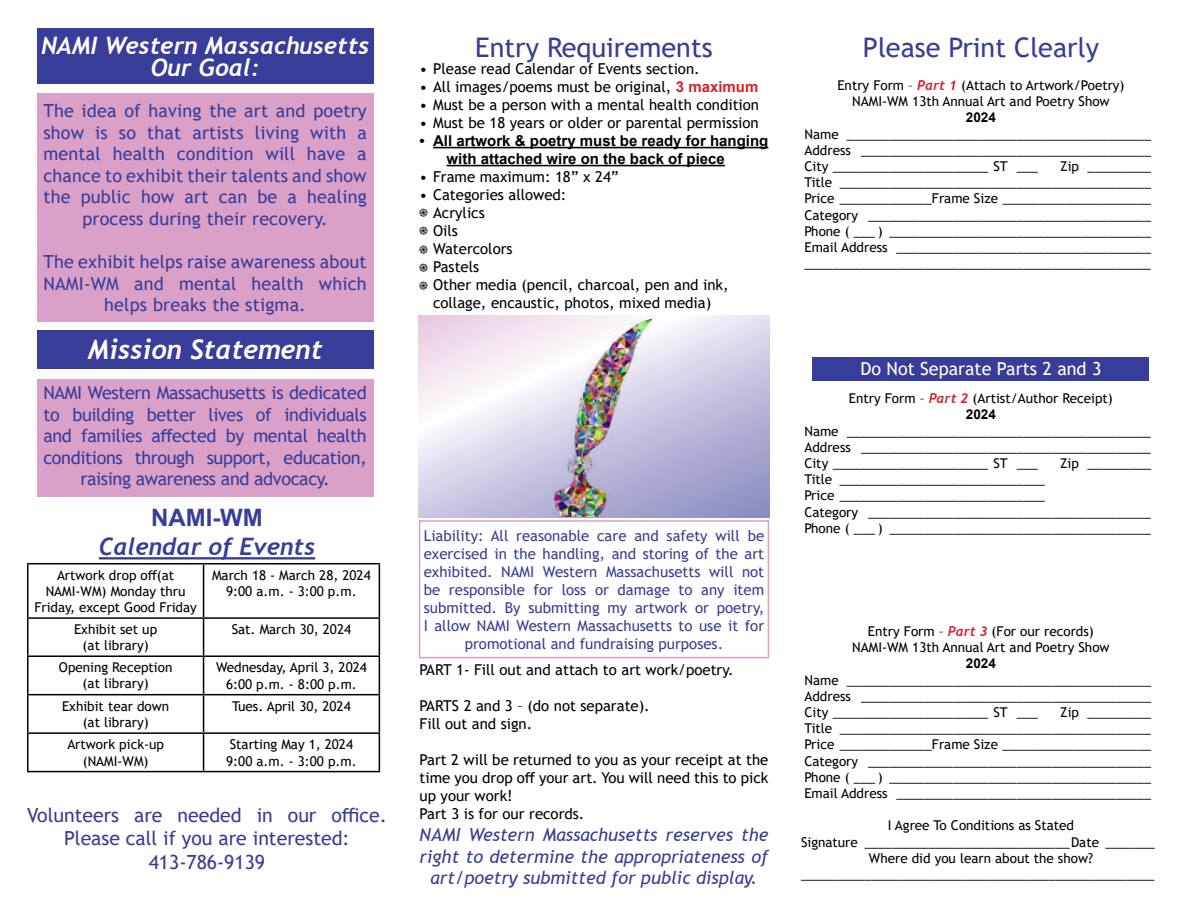
<style>
.page{position:relative;width:1188px;height:918px;background:#fff}
.page>*{position:absolute;margin:0;border:0;box-sizing:border-box;transform-origin:0 0}
.t1{font:27px "Trebuchet MS";color:#373d98}
.t2{font:italic 700 27px "Trebuchet";color:#fff}
.t3{font:italic 700 24px/22.5px "Trebuchet";color:#fff;text-align:center}
.t4{font:italic 700 24px "Trebuchet";color:#373d98}
.t5{font:700 24px "Arial";color:#373d98}
.t6{font:19.5px/23.4px "Trebuchet MS";color:#373d98;text-align:center}
.t7{font:18px/21.6px "Trebuchet MS";letter-spacing:.01em;color:#373d98;text-align:center}
.t8{font:18px/21.6px "Trebuchet MS";letter-spacing:-.02em;color:#373d98;text-align:center}
.t9{font:italic 18px/21.6px "Trebuchet MS";color:#373d98;text-align:center}
.t10{font:18px "Trebuchet MS";color:#fff}
.t11{font:15px/18px "Trebuchet MS";color:#000}
.t12{font:15px/18px "Trebuchet MS";color:#373d98;text-align:center}
.t13{font:700 15px/18px "Arial";color:#000}
.t14{font:13.5px/16.2px "Trebuchet MS";color:#000;text-align:center}
.t15{font:700 13.5px "Arial";color:#000}
.s1{font-family:"Trebuchet";font-weight:700;font-style:italic;color:#d2232a}
.s2{font-family:"Arial";font-weight:700;color:#d2232a}
.s3{font-size:9px}
</style>
<div class="page">
<svg style="left:419px;top:316px;width:350px;height:202px"></svg>
<div style="left:37px;top:93px;width:337px;height:229px;background:#dba0c8"></div>
<div style="left:37px;top:28px;width:337px;height:56px;background:#373d98"></div>
<div style="left:37px;top:330px;width:337px;height:39px;background:#373d98"></div>
<div style="left:37px;top:379px;width:337px;height:118px;background:#dba0c8"></div>
<hr style="left:433px;top:147px;width:335px;height:1px;background:#000">
<hr style="left:447px;top:165px;width:278px;height:1px;background:#000">
<div style="left:813px;top:357px;width:336px;height:23px;background:#373d98"></div>
<img style="left:553px;top:320px;width:99px;height:197px">
<div style="left:419px;top:520px;width:350px;height:138px;border:2px solid #dba0c8"></div>
<hr style="left:27px;top:563px;width:177px;height:1px;background:#000">
<hr style="left:27px;top:564px;width:1px;height:53px;background:#000">
<hr style="left:204px;top:563px;width:176px;height:1px;background:#000">
<hr style="left:203px;top:564px;width:1px;height:53px;background:#000">
<hr style="left:379px;top:564px;width:1px;height:53px;background:#000">
<hr style="left:27px;top:617px;width:177px;height:2px;background:#000">
<hr style="left:27px;top:619px;width:1px;height:36px;background:#000">
<hr style="left:204px;top:617px;width:176px;height:2px;background:#000">
<hr style="left:203px;top:619px;width:1px;height:36px;background:#000">
<hr style="left:379px;top:619px;width:1px;height:36px;background:#000">
<hr style="left:27px;top:655px;width:177px;height:2px;background:#000">
<hr style="left:27px;top:657px;width:1px;height:37px;background:#000">
<hr style="left:204px;top:655px;width:176px;height:2px;background:#000">
<hr style="left:203px;top:657px;width:1px;height:37px;background:#000">
<hr style="left:379px;top:657px;width:1px;height:37px;background:#000">
<hr style="left:27px;top:694px;width:177px;height:1px;background:#000">
<hr style="left:27px;top:695px;width:1px;height:37px;background:#000">
<hr style="left:204px;top:694px;width:176px;height:1px;background:#000">
<hr style="left:203px;top:695px;width:1px;height:37px;background:#000">
<hr style="left:379px;top:695px;width:1px;height:37px;background:#000">
<hr style="left:27px;top:732px;width:177px;height:2px;background:#000">
<hr style="left:27px;top:734px;width:1px;height:37px;background:#000">
<hr style="left:204px;top:732px;width:176px;height:2px;background:#000">
<hr style="left:203px;top:734px;width:1px;height:37px;background:#000">
<hr style="left:379px;top:734px;width:1px;height:37px;background:#000">
<hr style="left:27px;top:771px;width:177px;height:1px;background:#000">
<hr style="left:204px;top:771px;width:176px;height:1px;background:#000">
<hr style="left:99px;top:557px;width:216px;height:3px;background:#373d98">
<h2 class="t3" style="left:41px;top:34px;width:330px">NAMI Western Massachusetts<br>Our Goal:</h2>
<h3 class="t7" style="left:43px;top:100px;width:325px">The idea of having the art and poetry show is so that artists living with a mental health condition will have a chance to exhibit their talents and show the public how art can be a healing process during their recovery.</h3>
<h3 class="t7" style="left:43px;top:251px;width:325px">The exhibit helps raise awareness about<br>NAMI-WM and mental health which helps breaks the stigma.</h3>
<h1 class="t2" style="left:88px;top:333px;width:236px">Mission Statement</h1>
<h3 class="t8" style="left:43px;top:382px;width:325px">NAMI Western Massachusetts is dedicated to building better lives of individuals and families affected by mental health conditions through support, education, raising awareness and advocacy.</h3>
<h2 class="t5" style="left:151px;top:501px;width:113px">NAMI-WM</h2>
<h2 class="t4" style="left:99px;top:531px;width:218px">Calendar of Events</h2>
<p class="t14" style="left:34px;top:567px;width:164px">Artwork drop off(at<br>NAMI-WM) Monday thru<br>Friday, except Good Friday</p>
<p class="t14" style="left:212px;top:567px;width:160px">March 18 - March 28, 2024<br>9:00 a.m. - 3:00 p.m.</p>
<p class="t14" style="left:74px;top:621px;width:85px">Exhibit set up (at library)</p>
<p class="t14" style="left:232px;top:621px;width:121px">Sat. March 30, 2024</p>
<p class="t14" style="left:59px;top:659px;width:115px">Opening Reception (at library)</p>
<p class="t14" style="left:216px;top:659px;width:152px">Wednesday, April 3, 2024<br>6:00 p.m. - 8:00 p.m.</p>
<p class="t14" style="left:62px;top:698px;width:109px">Exhibit tear down (at library)</p>
<p class="t14" style="left:232px;top:698px;width:120px">Tues. April 30, 2024</p>
<p class="t14" style="left:67px;top:736px;width:98px">Artwork pick-up (NAMI-WM)</p>
<p class="t14" style="left:226px;top:736px;width:132px;text-align:left">Starting May 1, 2024<br>9:00 a.m. - 3:00 p.m.</p>
<h3 class="t6" style="left:27px;top:803px;width:361px">Volunteers are needed in our office.<br>Please call if you are interested:<br>413-786-9139</h3>
<h1 class="t1" style="left:475px;top:30px;width:239px">Entry Requirements</h1>
<h1 class="t1" style="left:863px;top:30px;width:238px">Please Print Clearly</h1>
<p class="t14" style="left:837px;top:77px;width:289px">Entry Form – <span class="s1">Part 1</span> (Attach to Artwork/Poetry)<br>NAMI-WM 13th Annual Art and Poetry Show</p>
<p class="t15" style="left:966px;top:108px;width:32px">2024</p>
<p class="t14" style="left:804px;top:126px;width:348px;text-align:justify">Name ___________________________________________ Address _________________________________________ City ______________________ ST ___</p>
<p class="t11" style="left:420px;top:60px;width:282px">• Please read Calendar of Events section.</p>
<p class="t11" style="left:420px;top:78px;width:340px">• All images/poems must be original, <span class="s2">3 maximum</span></p>
<p class="t11" style="left:420px;top:96px;width:341px">• Must be a person with a mental health condition</p>
<p class="t11" style="left:420px;top:114px;width:341px">• Must be 18 years or older or parental permission</p>
<p class="t13" style="left:447px;top:132px;width:323px;text-indent:-27px">• All artwork &amp; poetry must be ready for hanging with attached wire on the back of piece</p>
<p class="t11" style="left:420px;top:168px;width:201px">• Frame maximum: 18” x 24”</p>
<p class="t11" style="left:420px;top:186px;width:148px">• Categories allowed:</p>
<p class="t11" style="left:420px;top:204px;width:67px"><sup>֎</sup> Acrylics</p>
<p class="t11" style="left:420px;top:222px;width:40px"><sup>֎</sup> Oils</p>
<p class="t11" style="left:420px;top:240px;width:95px"><span class="s3">֎</span> Watercolors</p>
<p class="t11" style="left:420px;top:258px;width:61px"><span class="s3">֎</span> Pastels</p>
<p class="t11" style="left:420px;top:276px;width:311px"><span class="s3">֎</span> Other media (pencil, charcoal, pen and ink,</p>
<p class="t11" style="left:433px;top:294px;width:280px">collage, encaustic, photos, mixed media)</p>
<p class="t14" style="left:804px;top:158px;width:348px;text-align:justify;text-indent:256px">Zip _________ Title ____________________________________________ Price _____________Frame Size _____________________ Category ________________________________________ Phone ( ___ ) _____________________________________ Email Address ____________________________________ _________________________________________________</p>
<p class="t12" style="left:424px;top:526px;width:342px">Liability: All reasonable care and safety will be exercised in the handling, and storing of the art exhibited. NAMI Western Massachusetts will not be responsible for loss or damage to any item submitted. By submitting my artwork or poetry, I allow NAMI Western Massachusetts to use it for promotional and fundraising purposes.</p>
<p class="t11" style="left:420px;top:661px;width:316px">PART 1- Fill out and attach to art work/poetry.</p>
<p class="t11" style="left:420px;top:697px;width:232px">PARTS 2 and 3 – (do not separate).<br>Fill out and sign.</p>
<p class="t11" style="left:420px;top:751px;width:350px">Part 2 will be returned to you as your receipt at the time you drop off your art. You will need this to pick up your work!<br>Part 3 is for our records.</p>
<h3 class="t9" style="left:420px;top:824px;width:350px">NAMI Western Massachusetts reserves the right to determine the appropriateness of art/poetry submitted for public display.</h3>
<h3 class="t10" style="left:860px;top:357px;width:243px">Do Not Separate Parts 2 and 3</h3>
<p class="t14" style="left:849px;top:390px;width:265px">Entry Form – <span class="s1">Part 2</span> (Artist/Author Receipt)</p>
<p class="t15" style="left:966px;top:405px;width:32px">2024</p>
<p class="t14" style="left:804px;top:423px;width:348px;text-align:justify">Name ___________________________________________ Address _________________________________________ City ______________________ ST ___</p>
<p class="t14" style="left:1060px;top:455px;width:93px">Zip _________</p>
<p class="t14" style="left:804px;top:471px;width:348px;text-align:left">Title<br>Price<br>Category ________________________________________<br>Phone ( ___ ) _____________________________________</p>
<p class="t14" style="left:852px;top:623px;width:259px">Entry Form – <span class="s1">Part 3</span> (For our records)<br>NAMI-WM 13th Annual Art and Poetry Show</p>
<p class="t15" style="left:966px;top:654px;width:32px">2024</p>
<p class="t14" style="left:804px;top:672px;width:348px;text-align:justify">Name ___________________________________________ Address _________________________________________ City ______________________ ST ___</p>
<p class="t14" style="left:804px;top:704px;width:348px;text-align:justify;text-indent:256px">Zip _________ Title ____________________________________________ Price _____________Frame Size _____________________ Category ________________________________________ Phone ( ___ ) _____________________________________ Email Address ____________________________________</p>
<p class="t14" style="left:801px;top:817px;width:355px">I Agree To Conditions as Stated<br>Signature _____________________________Date _______ Where did you learn about the show? __________________________________________________</p>
</div>
